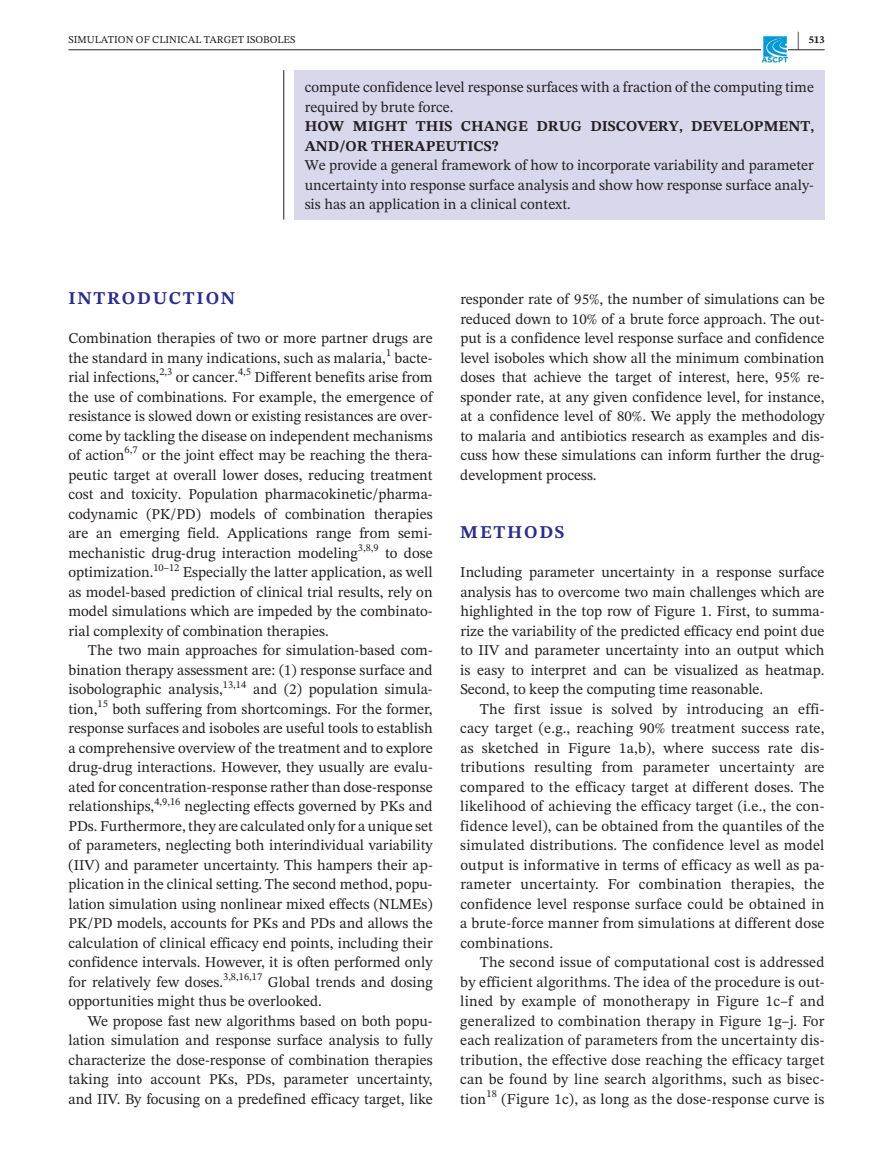
<style>
.page{position:relative;width:893px;height:1174px;background:#fff}
.page>*{position:absolute;margin:0;border:0;box-sizing:border-box;transform-origin:0 0}
.t1{font:700 21px "STIX Two Text";color:#231f20;scale:.42 1}
.t2{font:700 18px "STIX Two Text";letter-spacing:.1em;color:#2c2d8c}
.t3{font:15px/19.5px "STIX Two Text";color:#231f20;text-align:justify}
.t4{font:700 15px/19.5px "STIX Two Text";color:#231f20}
.t5{font:10.5px "STIX Two Text";color:#231f20}
.t6{font:700 10.5px "STIX Two Text";color:#231f20}
</style>
<div class="page">
<hr style="left:68px;top:49px;width:756px;height:1px;background:#231f20">
<img style="left:762px;top:37px;width:25px;height:25px">
<div style="left:294px;top:70px;width:530px;height:149px;background:#d9d7eb"></div>
<hr style="left:283px;top:70px;width:1px;height:149px;background:#231f20">
<h1 class="t1" style="left:797px;top:24px;width:8px">|</h1>
<p class="t5" style="left:68px;top:32px;width:229px">SIMULATION OF CLINICAL TARGET ISOBOLES</p>
<p class="t6" style="left:809px;top:32px;width:17px">513</p>
<p class="t3" style="left:305px;top:77px;width:511px">compute confidence level response surfaces with a fraction of the computing time required by brute force.</p>
<p class="t4" style="left:305px;top:117px;width:511px">HOW MIGHT THIS CHANGE DRUG DISCOVERY, DEVELOPMENT,<br>AND/OR THERAPEUTICS?</p>
<p class="t3" style="left:305px;top:155px;width:511px">We provide a general framework of how to incorporate variability and parameter uncertainty into response surface analysis and show how response surface analy&shy;sis has an application in a clinical context.</p>
<p class="t2" style="left:68px;top:285px;width:168px">INTRODUCTION</p>
<p class="t3" style="left:68px;top:328px;width:366px">Combination therapies of two or more partner drugs are the standard in many indications, such as malaria,</p>
<p class="t5" style="left:386px;top:345px;width:7px">1</p>
<p class="t3" style="left:395px;top:348px;width:40px">bacte-</p>
<p class="t5" style="left:238px;top:364px;width:15px">4,5</p>
<p class="t3" style="left:68px;top:367px;width:92px">rial infections,</p>
<p class="t5" style="left:159px;top:364px;width:15px">2,3</p>
<p class="t3" style="left:68px;top:367px;width:366px;text-indent:186px">Different benefits arise from the use of combinations. For example, the emergence of resistance is slowed down or existing resistances are over&shy;come by tackling the disease on independent mechanisms of action</p>
<p class="t3" style="left:176px;top:367px;width:64px">or cancer.</p>
<p class="t5" style="left:125px;top:442px;width:15px">6,7</p>
<p class="t3" style="left:68px;top:445px;width:366px;text-indent:74px">or the joint effect may be reaching the thera&shy;peutic target at overall lower doses, reducing treatment cost and toxicity. Population pharmacokinetic/pharma&shy;codynamic (PK/PD) models of combination therapies are an emerging field. Applications range from semi&shy;mechanistic drug-drug interaction modeling</p>
<p class="t5" style="left:358px;top:540px;width:22px">3,8,9</p>
<p class="t3" style="left:385px;top:543px;width:49px">to dose</p>
<p class="t3" style="left:68px;top:562px;width:86px">optimization.</p>
<p class="t5" style="left:153px;top:559px;width:28px">10–12</p>
<p class="t3" style="left:68px;top:562px;width:366px;text-indent:114px">Especially the latter application, as well as model-based prediction of clinical trial results, rely on model simulations which are impeded by the combinato&shy;rial complexity of combination therapies.</p>
<p class="t3" style="left:68px;top:640px;width:366px;text-indent:19px">The two main approaches for simulation-based com&shy;bination therapy assessment are: (1) response surface and isobolographic analysis,</p>
<p class="t5" style="left:223px;top:676px;width:25px">13,14</p>
<p class="t3" style="left:253px;top:679px;width:181px">and (2) population simula-</p>
<p class="t3" style="left:68px;top:699px;width:31px">tion,</p>
<p class="t5" style="left:98px;top:696px;width:12px">15</p>
<p class="t3" style="left:68px;top:699px;width:366px;text-indent:44px">both suffering from shortcomings. For the former, response surfaces and isoboles are useful tools to establish a comprehensive overview of the treatment and to explore drug-drug interactions. However, they usually are evalu&shy;ated for concentration-response rather than dose-response relationships,</p>
<p class="t5" style="left:154px;top:793px;width:28px">4,9,16</p>
<p class="t3" style="left:68px;top:796px;width:366px;text-indent:116px">neglecting effects governed by PKs and PDs. Furthermore, they are calculated only for a unique set of parameters, neglecting both interindividual variability (IIV) and parameter uncertainty. This hampers their ap&shy;plication in the clinical setting. The second method, popu&shy;lation simulation using nonlinear mixed effects (NLMEs)<br>PK/PD models, accounts for PKs and PDs and allows the calculation of clinical efficacy end points, including their confidence intervals. However, it is often performed only for relatively few doses.</p>
<p class="t5" style="left:223px;top:969px;width:41px">3,8,16,17</p>
<p class="t3" style="left:68px;top:972px;width:366px;text-indent:199px">Global trends and dosing opportunities might thus be overlooked.</p>
<p class="t3" style="left:68px;top:1011px;width:366px;text-indent:19px">We propose fast new algorithms based on both popu&shy;lation simulation and response surface analysis to fully characterize the dose-response of combination therapies taking into account PKs, PDs, parameter uncertainty, and IIV. By focusing on a predefined efficacy target, like</p>
<p class="t3" style="left:460px;top:289px;width:366px">responder rate of 95%, the number of simulations can be reduced down to 10% of a brute force approach. The out&shy;put is a confidence level response surface and confidence level isoboles which show all the minimum combination doses that achieve the target of interest, here, 95% re&shy;sponder rate, at any given confidence level, for instance, at a confidence level of 80%. We apply the methodology to malaria and antibiotics research as examples and dis&shy;cuss how these simulations can inform further the drug&shy;development process.</p>
<p class="t2" style="left:460px;top:519px;width:106px">METHODS</p>
<p class="t3" style="left:460px;top:562px;width:366px">Including parameter uncertainty in a response surface analysis has to overcome two main challenges which are highlighted in the top row of Figure 1. First, to summa&shy;rize the variability of the predicted efficacy end point due to IIV and parameter uncertainty into an output which is easy to interpret and can be visualized as heatmap.<br>Second, to keep the computing time reasonable.</p>
<p class="t3" style="left:460px;top:699px;width:366px;text-indent:20px">The first issue is solved by introducing an effi&shy;cacy target (e.g., reaching 90% treatment success rate, as sketched in Figure 1a,b), where success rate dis&shy;tributions resulting from parameter uncertainty are compared to the efficacy target at different doses. The likelihood of achieving the efficacy target (i.e., the con&shy;fidence level), can be obtained from the quantiles of the simulated distributions. The confidence level as model output is informative in terms of efficacy as well as pa&shy;rameter uncertainty. For combination therapies, the confidence level response surface could be obtained in a brute-force manner from simulations at different dose combinations.</p>
<p class="t3" style="left:460px;top:952px;width:366px;text-indent:20px">The second issue of computational cost is addressed by efficient algorithms. The idea of the procedure is out&shy;lined by example of monotherapy in Figure 1c–f and generalized to combination therapy in Figure 1g–j. For each realization of parameters from the uncertainty dis&shy;tribution, the effective dose reaching the efficacy target can be found by line search algorithms, such as bisec&shy;tion<sup>18</sup> (Figure 1c), as long as the dose-response curve is</p>
</div>
